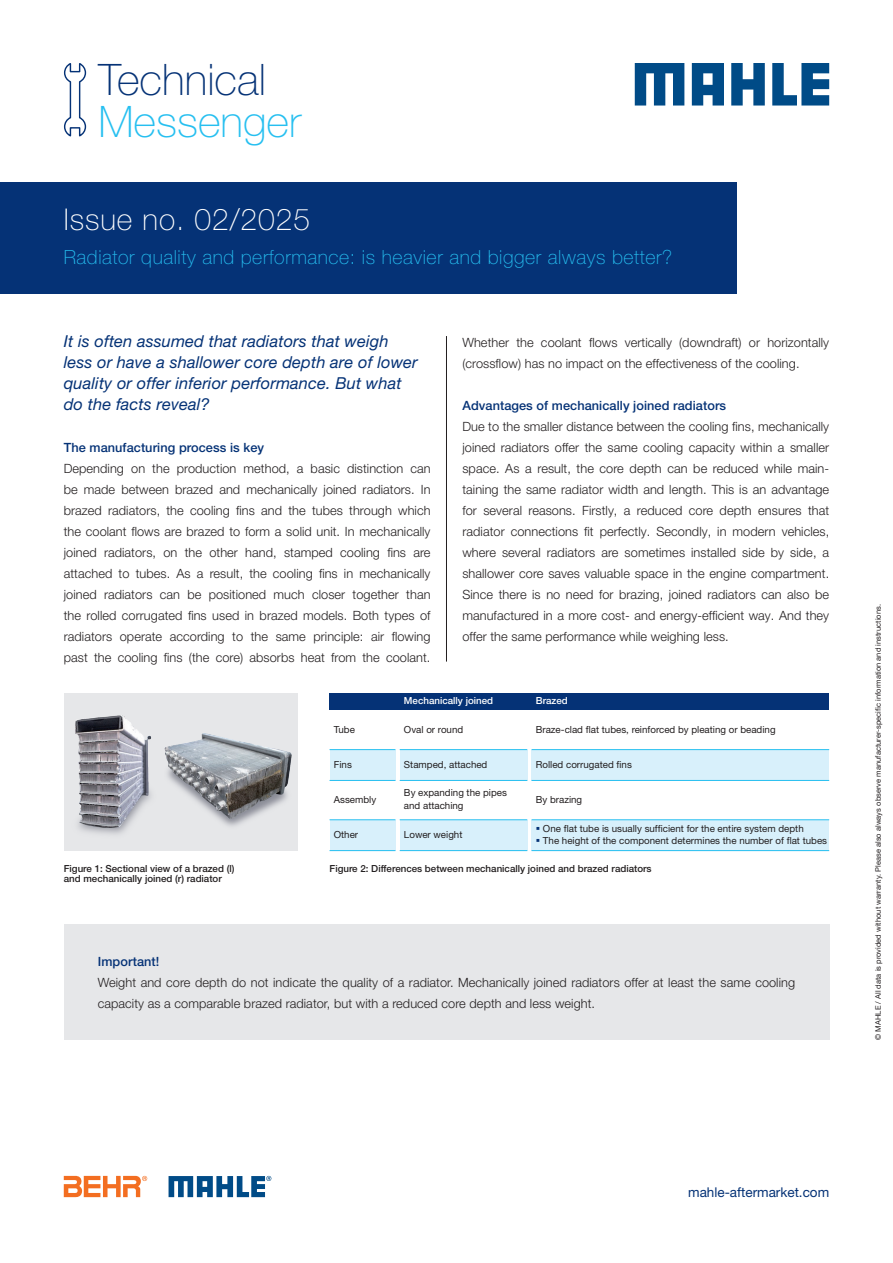
<style>
.page{position:relative;width:893px;height:1263px;background:#fff}
.page>*{position:absolute;margin:0;border:0;box-sizing:border-box;transform-origin:0 0}
.t1{font:100 43.5px "Helvetica Neue LT Pro";color:#053276}
.t2{font:100 43.5px "Helvetica Neue LT Pro";color:#26bff0}
.t3{font:100 30px "Helvetica Neue LT Pro";letter-spacing:.03em;color:#fff}
.t4{font:100 19.5px "Helvetica Neue LT Pro";letter-spacing:.03em;color:#26bff0}
.t5{font:italic 16.5px/21px "Helvetica Neue LT Pro";letter-spacing:.005em;color:#053276}
.t6{font:13.5px "Helvetica Neue LT Pro";color:#053276}
.t7{font:300 12.75px/21px "Helvetica Neue LT Pro";letter-spacing:.005em;color:#231f20}
.t8{font:500 12.75px "Helvetica Neue LT Pro";letter-spacing:.005em;color:#053276}
.t9{font:9.75px "Helvetica Neue LT Pro";color:#231f20}
.t10{font:500 9.75px/10.5px "Helvetica Neue LT Pro";color:#231f20}
.t11{font:500 9.75px "Helvetica Neue LT Pro";color:#fff}
.t12{font:7.5px "Helvetica Neue LT Com";letter-spacing:.005em;color:#231f20}
.s1{color:#053276}
</style>
<div class="page">
<div style="left:64px;top:693px;width:234px;height:157px;background:#e6e7e9"></div>
<svg style="left:64px;top:63px;width:23px;height:74px"></svg>
<hr style="left:446px;top:336px;width:1px;height:326px;background:#231f20">
<svg style="left:64px;top:1175px;width:83px;height:22px"></svg>
<svg style="left:169px;top:1176px;width:102px;height:21px"></svg>
<img style="left:75px;top:715px;width:90px;height:120px">
<img style="left:165px;top:733px;width:127px;height:93px">
<div style="left:330px;top:693px;width:499px;height:16px;background:#053276"></div>
<div style="left:330px;top:750px;width:65px;height:30px;background:#d8f0fb"></div>
<div style="left:330px;top:820px;width:65px;height:30px;background:#d8f0fb"></div>
<div style="left:400px;top:750px;width:127px;height:30px;background:#d8f0fb"></div>
<div style="left:400px;top:820px;width:127px;height:30px;background:#d8f0fb"></div>
<div style="left:531px;top:750px;width:298px;height:30px;background:#d8f0fb"></div>
<div style="left:531px;top:820px;width:298px;height:30px;background:#d8f0fb"></div>
<hr style="left:330px;top:850px;width:65px;height:1px;background:#26bff0">
<hr style="left:330px;top:819px;width:65px;height:1px;background:#26bff0">
<hr style="left:330px;top:780px;width:65px;height:1px;background:#26bff0">
<hr style="left:330px;top:749px;width:65px;height:1px;background:#26bff0">
<hr style="left:400px;top:850px;width:127px;height:1px;background:#26bff0">
<hr style="left:400px;top:819px;width:127px;height:1px;background:#26bff0">
<hr style="left:400px;top:780px;width:127px;height:1px;background:#26bff0">
<hr style="left:400px;top:749px;width:127px;height:1px;background:#26bff0">
<hr style="left:531px;top:850px;width:298px;height:1px;background:#26bff0">
<hr style="left:531px;top:819px;width:298px;height:1px;background:#26bff0">
<hr style="left:531px;top:780px;width:298px;height:1px;background:#26bff0">
<hr style="left:531px;top:749px;width:298px;height:1px;background:#26bff0">
<div style="left:0;top:183px;width:736px;height:111px;background:#053276"></div>
<div style="left:64px;top:924px;width:765px;height:116px;background:#e6e7e9"></div>
<svg style="left:635px;top:63px;width:49px;height:43px"></svg>
<svg style="left:731px;top:63px;width:34px;height:43px"></svg>
<svg style="left:772px;top:63px;width:57px;height:43px"></svg>
<svg style="left:692px;top:63px;width:32px;height:43px"></svg>
<h1 class="t1" style="left:98px;top:53px;width:169px">Technical</h1>
<h1 class="t2" style="left:98px;top:95px;width:204px">Messenger</h1>
<h2 class="t3" style="left:64px;top:201px;width:248px">Issue no. 02/2025</h2>
<h3 class="t4" style="left:64px;top:245px;width:610px">Radiator quality and performance: is heavier and bigger always better?</h3>
<p class="t5" style="left:64px;top:330px;width:355px">It is often assumed that radiators that weigh less or have a shallower core depth are of lower quality or offer inferior performance. But what do the facts reveal?</p>
<p class="t8" style="left:64px;top:439px;width:202px">The manufacturing process is key</p>
<p class="t7" style="left:64px;top:457px;width:368px;text-align:justify">Depending on the production method, a basic distinction can be made between brazed and mechanically joined radiators. In brazed radiators, the cooling fins and the tubes through which the coolant flows are brazed to form a solid unit. In mechanically joined radiators, on the other hand, stamped cooling fins are attached to tubes. As a result, the cooling fins in mechanically joined radiators can be positioned much closer together than the rolled corrugated fins used in brazed models. Both types of radiators operate according to the same principle: air flowing past the cooling fins (the core) absorbs heat from the coolant.</p>
<p class="t7" style="left:462px;top:331px;width:368px">Whether the coolant flows vertically (downdraft) or horizontally (crossflow) has no impact on the effectiveness of the cooling.</p>
<p class="t8" style="left:462px;top:397px;width:265px">Advantages of mechanically joined radiators</p>
<p class="t7" style="left:462px;top:415px;width:368px;text-align:justify">Due to the smaller distance between the cooling fins, mechanically joined radiators offer the same cooling capacity within a smaller space. As a result, the core depth can be reduced while main&shy;taining the same radiator width and length. This is an advantage for several reasons. Firstly, a reduced core depth ensures that radiator connections fit perfectly. Secondly, in modern vehicles, where several radiators are sometimes installed side by side, a shallower core saves valuable space in the engine compartment.<br>Since there is no need for brazing, joined radiators can also be manufactured in a more cost- and energy-efficient way. And they offer the same performance while weighing less.</p>
<p class="t11" style="left:404px;top:695px;width:91px">Mechanically joined</p>
<p class="t11" style="left:536px;top:695px;width:33px">Brazed</p>
<p class="t9" style="left:334px;top:723px;width:23px">Tube</p>
<p class="t9" style="left:404px;top:723px;width:61px">Oval or round</p>
<p class="t9" style="left:536px;top:723px;width:241px">Braze-clad flat tubes, reinforced by pleating or beading</p>
<p class="t9" style="left:334px;top:758px;width:20px">Fins</p>
<p class="t9" style="left:404px;top:758px;width:85px">Stamped, attached</p>
<p class="t9" style="left:536px;top:758px;width:98px">Rolled corrugated fins</p>
<p class="t9" style="left:334px;top:793px;width:44px">Assembly</p>
<p class="t9" style="left:404px;top:787px;width:104px">By expanding the pipes</p>
<p class="t9" style="left:536px;top:793px;width:48px">By brazing</p>
<p class="t9" style="left:404px;top:800px;width:61px">and attaching</p>
<p class="t9" style="left:334px;top:828px;width:26px">Other</p>
<p class="t9" style="left:404px;top:828px;width:60px">Lower weight</p>
<p class="t9" style="left:536px;top:822px;width:269px"><span class="s1">▪</span> One flat tube is usually sufficient for the entire system depth</p>
<p class="t9" style="left:536px;top:835px;width:293px"><span class="s1">▪</span> The height of the component determines the number of flat tubes</p>
<p class="t10" style="left:64px;top:863px;width:172px">Figure 1: Sectional view of a brazed (l) and mechanically joined (r) radiator</p>
<p class="t10" style="left:330px;top:863px;width:324px">Figure 2: Differences between mechanically joined and brazed radiators</p>
<p class="t8" style="left:98px;top:954px;width:63px">Important!</p>
<p class="t7" style="left:98px;top:972px;width:699px">Weight and core depth do not indicate the quality of a radiator. Mechanically joined radiators offer at least the same cooling capacity as a comparable brazed radiator, but with a reduced core depth and less weight.</p>
<p class="t12" style="left:873px;top:1040px;width:437px;rotate:-90deg">© MAHLE / All data is provided without warranty. Please also always observe manufacturer-specific information and instructions.</p>
<p class="t6" style="left:688px;top:1184px;width:143px">mahle-aftermarket.com</p>
</div>
